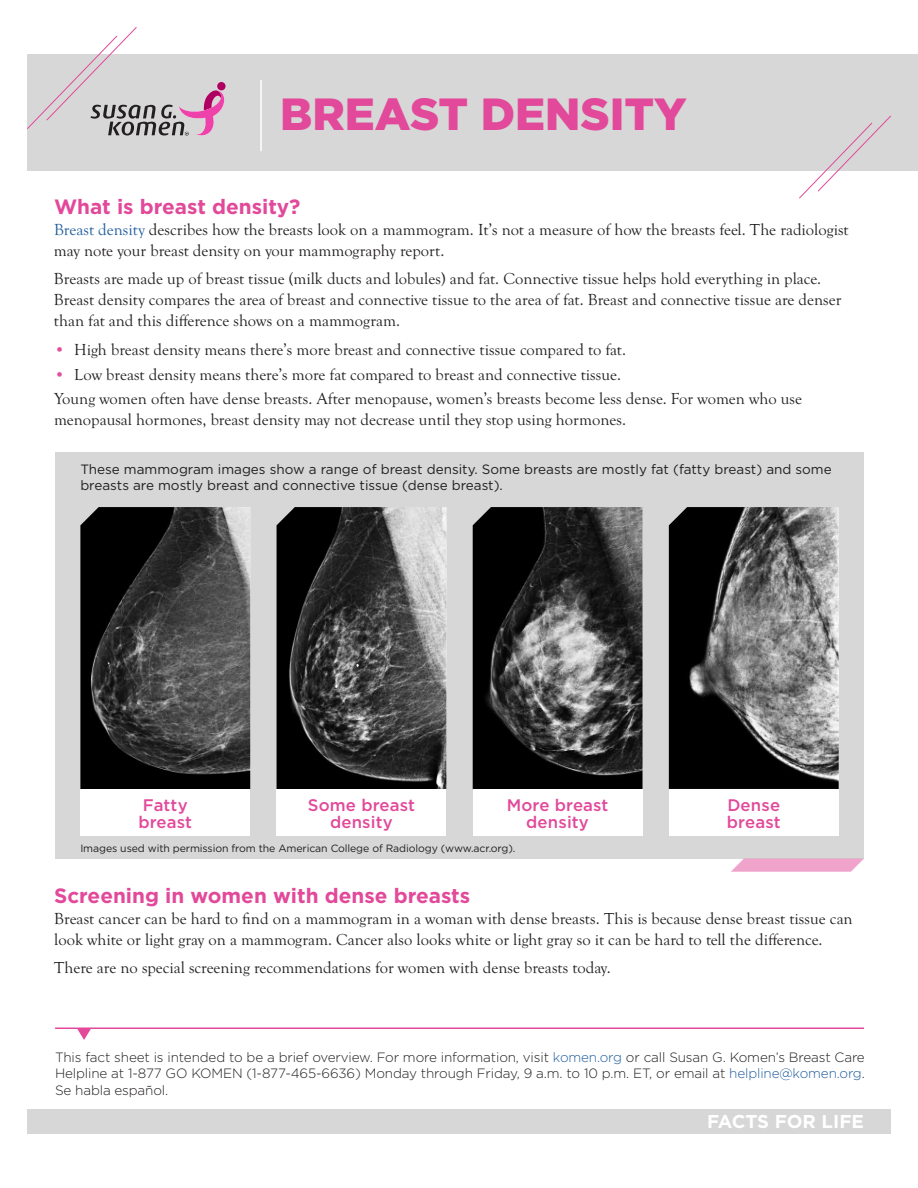
<style>
.page{position:relative;width:918px;height:1188px;background:#fff}
.page>*{position:absolute;margin:0;border:0;box-sizing:border-box;transform-origin:0 0}
.t1{font:900 45px "Gotham";color:#e2499a}
.t2{font:700 20.7px "Gotham";color:#e2499a}
.t3{font:700 18.6px "Gotham";color:#fff}
.t4{font:500 16.8px/17.4px "Gotham";letter-spacing:.01em;color:#e2499a}
.t5{font:16.5px/21px "Goudy Old Sty";color:#221f1f}
.t6{font:300 13.5px/16.5px "Gotham";letter-spacing:-.01em;color:#221f1f;text-align:justify}
.t7{font:13.5px/16.2px "Gotham";color:#221f1f}
.t8{font:10.5px "Gotham";letter-spacing:-.01em;color:#221f1f}
.s1{color:#1f5d9e}
.s2{color:#e34d9b}
</style>
<div class="page">
<div style="left:55px;top:452px;width:809px;height:407px;background:#d7d7d7"></div>
<div style="left:27px;top:54px;width:891px;height:117px;background:#d8d7d7"></div>
<svg style="left:799px;top:115px;width:92px;height:84px"></svg>
<hr style="left:260px;top:80px;width:2px;height:71px;background:#fff">
<hr style="left:55px;top:1027px;width:809px;height:2px;background:#e2499a">
<svg style="left:77px;top:1029px;width:14px;height:11px"></svg>
<div style="left:27px;top:1110px;width:864px;height:24px;background:#d7d7d7"></div>
<img style="left:80px;top:507px;width:170px;height:282px">
<div style="left:80px;top:789px;width:170px;height:47px;background:#fff"></div>
<img style="left:277px;top:507px;width:169px;height:282px">
<div style="left:277px;top:789px;width:169px;height:47px;background:#fff"></div>
<img style="left:473px;top:507px;width:170px;height:282px">
<div style="left:473px;top:789px;width:170px;height:47px;background:#fff"></div>
<img style="left:669px;top:507px;width:170px;height:282px">
<div style="left:669px;top:789px;width:170px;height:47px;background:#fff"></div>
<svg style="left:731px;top:859px;width:133px;height:13px;background:#f1aed1"></svg>
<svg style="left:27px;top:27px;width:199px;height:109px"></svg>
<h1 class="t1" style="left:280px;top:94px;width:408px">BREAST DENSITY</h1>
<p class="t2" style="left:54px;top:199px;width:248px">What is breast density?</p>
<p class="t5" style="left:54px;top:220px;width:796px"><span class="s1">Breast density</span> describes how the breasts look on a mammogram. It’s not a measure of how the breasts feel. The radiologist may note your breast density on your mammography report.</p>
<p class="t5" style="left:54px;top:269px;width:789px">Breasts are made up of breast tissue (milk ducts and lobules) and fat. Connective tissue helps hold everything in place.<br>Breast density compares the area of breast and connective tissue to the area of fat. Breast and connective tissue are denser than fat and this difference shows on a mammogram.</p>
<p class="t5" style="left:54px;top:340px;width:574px"><span class="s2">•</span> High breast density means there’s more breast and connective tissue compared to fat.</p>
<p class="t5" style="left:54px;top:364px;width:750px;line-height:23.7px"><span class="s2">•</span> Low breast density means there’s more fat compared to breast and connective tissue.<br>Young women often have dense breasts. After menopause, women’s breasts become less dense. For women who use</p>
<p class="t5" style="left:54px;top:410px;width:574px">menopausal hormones, breast density may not decrease until they stop using hormones.</p>
<p class="t7" style="left:80px;top:462px;width:753px">These mammogram images show a range of breast density. Some breasts are mostly fat (fatty breast) and some breasts are mostly breast and connective tissue (dense breast).</p>
<p class="t4" style="left:138px;top:797px;width:55px">Fatty breast</p>
<p class="t4" style="left:308px;top:797px;width:109px;text-align:center">Some breast density</p>
<p class="t4" style="left:507px;top:797px;width:103px;text-align:center">More breast density</p>
<p class="t4" style="left:727px;top:797px;width:55px">Dense breast</p>
<p class="t8" style="left:80px;top:845px;width:437px">Images used with permission from the American College of Radiology (www.acr.org).</p>
<p class="t2" style="left:54px;top:888px;width:417px">Screening in women with dense breasts</p>
<p class="t5" style="left:54px;top:910px;width:800px">Breast cancer can be hard to find on a mammogram in a woman with dense breasts. This is because dense breast tissue can look white or light gray on a mammogram. Cancer also looks white or light gray so it can be hard to tell the difference.</p>
<p class="t5" style="left:54px;top:958px;width:558px">There are no special screening recommendations for women with dense breasts today.</p>
<p class="t6" style="left:55px;top:1049px;width:811px">This fact sheet is intended to be a brief overview. For more information, visit <span class="s1">komen.org</span> or call Susan G. Komen’s Breast Care Helpline at 1-877 GO KOMEN (1-877-465-6636) Monday through Friday, 9 a.m. to 10 p.m. ET, or email at <span class="s1">helpline@komen.org</span>.<br>Se habla español.</p>
<p class="t3" style="left:707px;top:1114px;width:158px">FACTS FOR LIFE</p>
</div>
